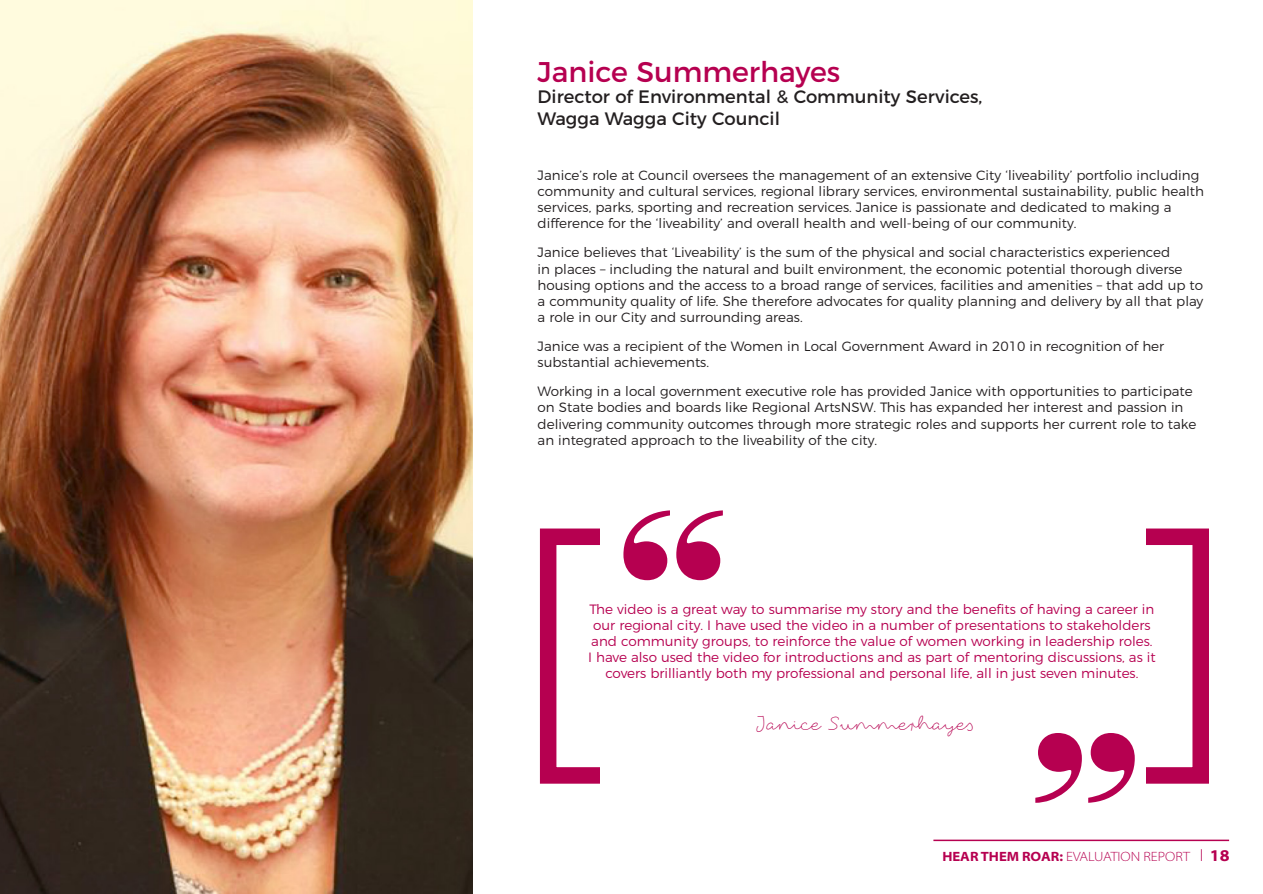
<style>
.page{position:relative;width:1263px;height:894px;background:#fff}
.page>*{position:absolute;margin:0;border:0;box-sizing:border-box;transform-origin:0 0}
.t1{font:28.5px "Montserrat";color:#b60050}
.t2{font:19.5px "foxinthesnow";color:#b60050}
.t3{font:18px "Montserrat";color:#231f20}
.t4{font:300 13.5px/16.2px "Montserrat";color:#231f20}
.t5{font:300 13.5px/16.2px "Montserrat";color:#b60050;text-align:center}
.t6{font:300 semi-expanded 13.5px "Myriad Pro";color:#b60050}
.s1{font-weight:700}
.s2{font-size:16.5px}
.s3{font-weight:700;font-size:16.5px}
</style>
<div class="page">
<hr style="left:933px;top:840px;width:296px;height:1px;background:#b60050">
<img style="left:0;top:0;width:472px;height:894px">
<div style="left:540px;top:529px;width:669px;height:255px;border:16px solid #b60050"></div>
<div style="left:600px;top:750px;width:545px;height:42px;background:#fff"></div>
<svg style="left:1035px;top:733px;width:100px;height:70px"></svg>
<div style="left:600px;top:517px;width:545px;height:42px;background:#fff"></div>
<svg style="left:623px;top:510px;width:100px;height:70px"></svg>
<p class="t1" style="left:538px;top:49px;width:304px">Janice Summerhayes</p>
<p class="t3" style="left:538px;top:82px;width:446px">Director of Environmental &amp; Community Services,</p>
<p class="t3" style="left:538px;top:104px;width:244px">Wagga Wagga City Council</p>
<p class="t4" style="left:538px;top:166px;width:668px">Janice’s role at Council oversees the management of an extensive City ‘liveability’ portfolio including community and cultural services, regional library services, environmental sustainability, public health services, parks, sporting and recreation services. Janice is passionate and dedicated to making a difference for the ‘liveability’ and overall health and well-being of our community.</p>
<p class="t4" style="left:538px;top:243px;width:667px">Janice believes that ‘Liveability’ is the sum of the physical and social characteristics experienced<br>in places – including the natural and built environment, the economic potential thorough diverse housing options and the access to a broad range of services, facilities and amenities – that add up to a community quality of life. She therefore advocates for quality planning and delivery by all that play a role in our City and surrounding areas.</p>
<p class="t4" style="left:538px;top:337px;width:628px">Janice was a recipient of the Women in Local Government Award in 2010 in recognition of her substantial achievements.</p>
<p class="t4" style="left:538px;top:382px;width:660px">Working in a local government executive role has provided Janice with opportunities to participate on State bodies and boards like Regional ArtsNSW. This has expanded her interest and passion in delivering community outcomes through more strategic roles and supports her current role to take an integrated approach to the liveability of the city.</p>
<p class="t5" style="left:588px;top:600px;width:569px">The video is a great way to summarise my story and the benefits of having a career in our regional city. I have used the video in a number of presentations to stakeholders and community groups, to reinforce the value of women working in leadership roles.<br>I have also used the video for introductions and as part of mentoring discussions, as it covers brilliantly both my professional and personal life, all in just seven minutes.</p>
<p class="t2" style="left:757px;top:712px;width:217px">Janice Summerhayes</p>
<p class="t6" style="left:942px;top:848px;width:289px"><span class="s1">HEAR THEM ROAR:</span> EVALUATION REPORT <span class="s2">l</span> <span class="s3">18</span></p>
</div>
